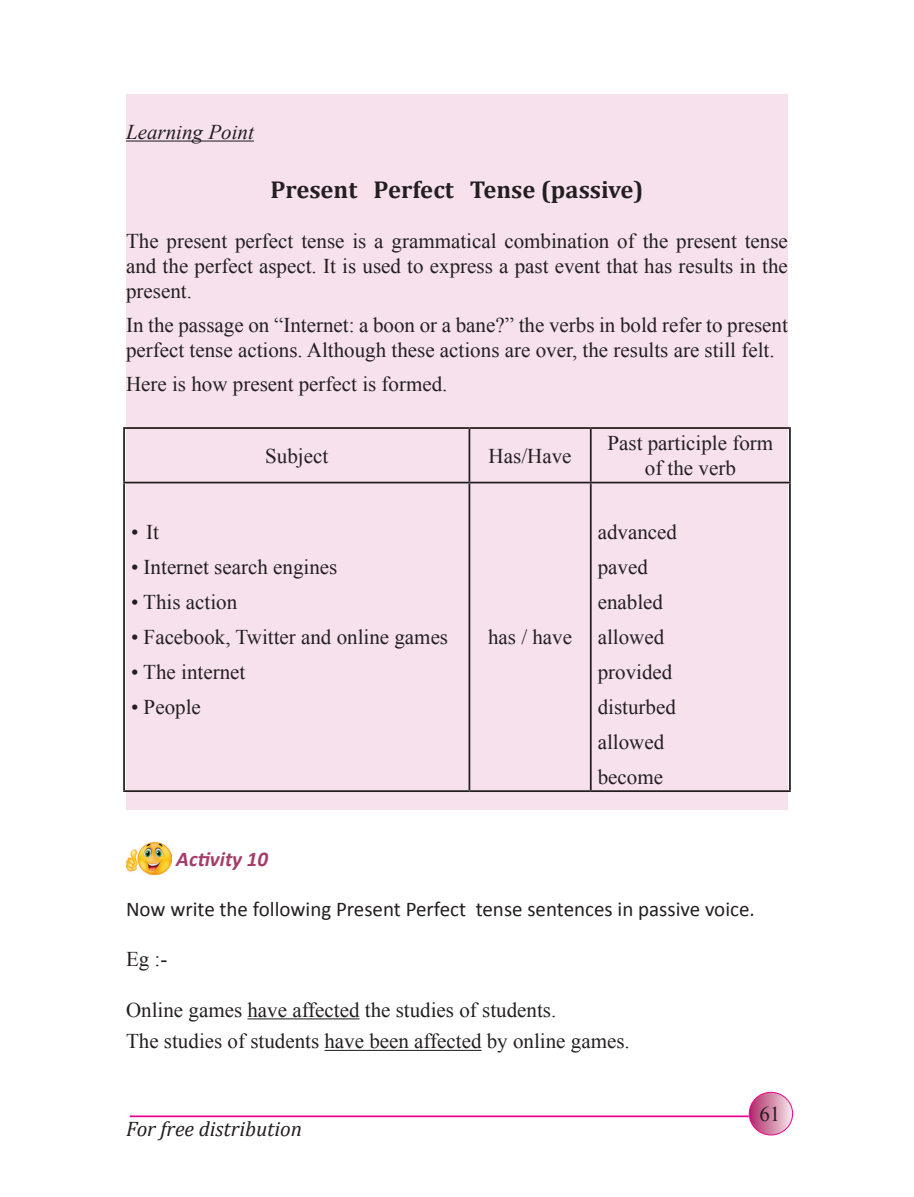
<style>
.page{position:relative;width:914px;height:1197px;background:#fff}
.page>*{position:absolute;margin:0;border:0;box-sizing:border-box;transform-origin:0 0}
.t1{font:700 24.5px "Cambria";color:#231f20}
.t2{font:21px/35px "Times New Roman";color:#231f20}
.t3{font:21px "Calibri";color:#231f20}
.t4{font:italic 21px "Cambria";color:#231f20}
.t5{font:italic 21px "Times New Roman";color:#231f20}
.t6{font:italic 700 21px "Calibri";color:#a53d6a}
</style>
<div class="page">
<hr style="left:130px;top:1115px;width:618px;height:2px;background:#ed028c">
<svg style="left:749px;top:1092px;width:43px;height:43px"></svg>
<div style="left:748px;top:1092px;width:45px;height:43px;border:1px solid #ed028c;border-radius:50%"></div>
<hr style="left:247px;top:1018px;width:112px;height:1px;background:#231f20">
<hr style="left:324px;top:1050px;width:157px;height:1px;background:#231f20">
<div style="left:126px;top:94px;width:662px;height:716px;background:#f6e1ed"></div>
<hr style="left:126px;top:141px;width:128px;height:1px;background:#231f20">
<hr style="left:123px;top:427px;width:346px;height:2px;background:#231f20">
<hr style="left:123px;top:429px;width:2px;height:53px;background:#231f20">
<hr style="left:469px;top:427px;width:121px;height:2px;background:#231f20">
<hr style="left:468px;top:429px;width:2px;height:53px;background:#231f20">
<hr style="left:590px;top:427px;width:200px;height:2px;background:#231f20">
<hr style="left:590px;top:429px;width:1px;height:53px;background:#231f20">
<hr style="left:789px;top:429px;width:1px;height:53px;background:#231f20">
<hr style="left:123px;top:482px;width:346px;height:1px;background:#231f20">
<hr style="left:123px;top:483px;width:2px;height:307px;background:#231f20">
<hr style="left:469px;top:482px;width:121px;height:1px;background:#231f20">
<hr style="left:468px;top:483px;width:2px;height:307px;background:#231f20">
<hr style="left:590px;top:482px;width:200px;height:1px;background:#231f20">
<hr style="left:590px;top:483px;width:1px;height:307px;background:#231f20">
<hr style="left:789px;top:483px;width:1px;height:307px;background:#231f20">
<hr style="left:123px;top:790px;width:346px;height:2px;background:#231f20">
<hr style="left:469px;top:790px;width:121px;height:2px;background:#231f20">
<hr style="left:590px;top:790px;width:200px;height:2px;background:#231f20">
<img style="left:126px;top:843px;width:45px;height:31px">
<p class="t5" style="left:126px;top:117px;width:129px">Learning Point</p>
<p class="t1" style="left:270px;top:172px;width:375px">Present Perfect Tense (passive)</p>
<p class="t2" style="left:126px;top:228px;width:663px;line-height:25.2px;text-align:justify">The present perfect tense is a grammatical combination of the present tense and the perfect aspect. It is used to express a past event that has results in the present.</p>
<p class="t2" style="left:126px;top:312px;width:663px;line-height:25.2px">In the passage on “Internet: a boon or a bane?” the verbs in bold refer to present perfect tense actions. Although these actions are over, the results are still felt.</p>
<p class="t2" style="left:126px;top:366px;width:323px">Here is how present perfect is formed.</p>
<p class="t2" style="left:265px;top:437px;width:65px">Subject</p>
<p class="t2" style="left:488px;top:437px;width:84px">Has/Have</p>
<p class="t2" style="left:131px;top:514px;width:29px">• It</p>
<p class="t2" style="left:131px;top:549px;width:208px">• Internet search engines</p>
<p class="t2" style="left:131px;top:584px;width:108px">• This action</p>
<p class="t2" style="left:131px;top:619px;width:318px">• Facebook, Twitter and online games</p>
<p class="t2" style="left:131px;top:654px;width:116px">• The internet</p>
<p class="t2" style="left:131px;top:689px;width:71px">• People</p>
<p class="t2" style="left:488px;top:619px;width:85px">has / have</p>
<p class="t2" style="left:607px;top:430px;width:167px;line-height:25.2px;text-align:center">Past participle form of the verb</p>
<p class="t2" style="left:597px;top:514px;width:81px">advanced paved enabled allowed provided disturbed allowed become</p>
<p class="t6" style="left:176px;top:846px;width:93px">Activity 10</p>
<p class="t3" style="left:126px;top:896px;width:630px">Now write the following Present Perfect tense sentences in passive voice.</p>
<p class="t2" style="left:126px;top:941px;width:43px">Eg :-</p>
<p class="t2" style="left:126px;top:993px;width:505px;line-height:31.5px">Online games have affected the studies of students.<br>The studies of students have been affected by online games.</p>
<p class="t4" style="left:126px;top:1114px;width:177px">For free distribution</p>
<p class="t2" style="left:759px;top:1096px;width:22px">61</p>
</div>
